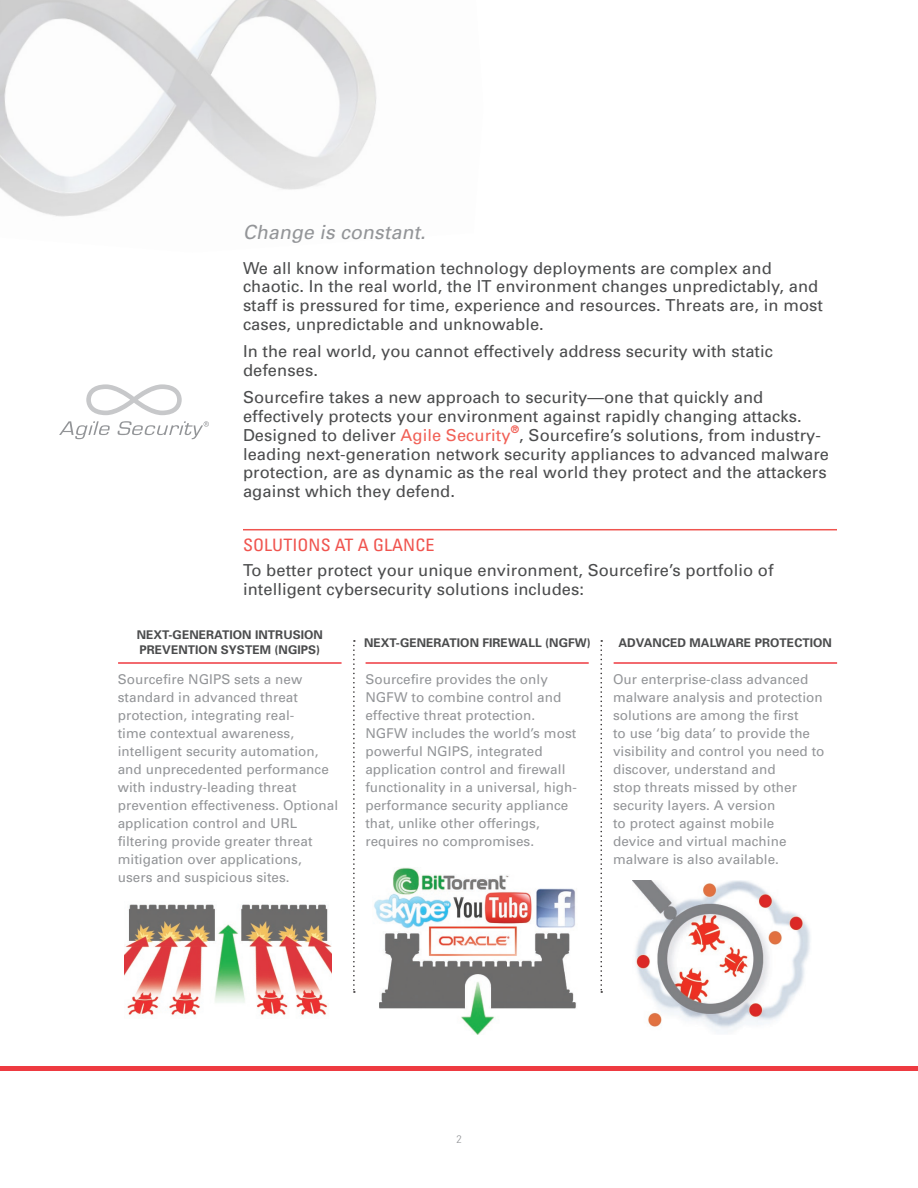
<style>
.page{position:relative;width:918px;height:1188px;background:#fff}
.page>*{position:absolute;margin:0;border:0;box-sizing:border-box;transform-origin:0 0}
.t1{font:italic 19.5px "Univers";color:#939598}
.t2{font:condensed 17.1px "Univers";letter-spacing:.005em;color:#f0544f;scale:1.05 1}
.t3{font:16.5px/18.8px "Univers";letter-spacing:.005em;color:#4b4c4d}
.t4{font:13.5px/18px "Univers";letter-spacing:.005em;color:#939598}
.t5{font:700 12px/15px "Univers";letter-spacing:.005em;color:#4b4c4d}
.t6{font:300 condensed 10.8px "Univers";color:#939598;scale:1.11 1}
.t7{font:700 10.5px "Univers";color:#f16056}
.s1{color:#f16056}
</style>
<div class="page">
<img style="left:0;top:0;width:377px;height:217px">
<hr style="left:243px;top:529px;width:594px;height:1px;background:#f0544f">
<div style="left:0;top:1066px;width:918px;height:5px;background:#ee3a41"></div>
<svg style="left:86px;top:384px;width:96px;height:31px"></svg>
<svg style="left:59px;top:421px;width:51px;height:18px"></svg>
<svg style="left:117px;top:421px;width:92px;height:18px"></svg>
<img style="left:632px;top:881px;width:178px;height:152px">
<img style="left:374px;top:868px;width:202px;height:166px">
<img style="left:125px;top:904px;width:207px;height:111px">
<svg style="left:353px;top:640px;width:2px;height:353px"></svg>
<svg style="left:600px;top:640px;width:2px;height:353px"></svg>
<hr style="left:118px;top:662px;width:224px;height:2px;background:#ee3a41">
<hr style="left:366px;top:662px;width:223px;height:2px;background:#ee3a41">
<hr style="left:614px;top:662px;width:223px;height:2px;background:#ee3a41">
<h1 class="t1" style="left:243px;top:220px;width:188px">Change is constant.</h1>
<p class="t3" style="left:243px;top:258px;width:582px">We all know information technology deployments are complex and chaotic. In the real world, the IT environment changes unpredictably, and staff is pressured for time, experience and resources. Threats are, in most cases, unpredictable and unknowable.</p>
<p class="t3" style="left:243px;top:342px;width:532px">In the real world, you cannot effectively address security with static defenses.</p>
<p class="t3" style="left:243px;top:388px;width:560px">Sourcefire takes a new approach to security—one that quickly and effectively protects your environment against rapidly changing attacks.<br>Designed to deliver <span class="s1">Agile Security</span></p>
<p class="t7" style="left:511px;top:423px;width:10px">®</p>
<p class="t3" style="left:243px;top:425px;width:588px;text-indent:276px">, Sourcefire’s solutions, from industry&shy;leading next-generation network security appliances to advanced malware protection, are as dynamic as the real world they protect and the attackers against which they defend.</p>
<p class="t2" style="left:243px;top:534px;width:184px">SOLUTIONS AT A GLANCE</p>
<p class="t3" style="left:243px;top:560px;width:532px">To better protect your unique environment, Sourcefire’s portfolio of intelligent cybersecurity solutions includes:</p>
<p class="t5" style="left:137px;top:627px;width:186px">NEXT-GENERATION INTRUSION<br>PREVENTION SYSTEM (NGIPS)</p>
<p class="t5" style="left:364px;top:634px;width:228px">NEXT-GEN ERATION FIREWALL (NGFW)</p>
<p class="t5" style="left:618px;top:634px;width:213px">ADVANCED MALWARE PROTECTION</p>
<p class="t4" style="left:118px;top:670px;width:222px">Sourcefire NGIPS sets a new standard in advanced threat protection, integrating real-<br>time contextual awareness, intelligent security automation, and unprecedented performance with industry-leading threat prevention effectiveness. Optional application control and URL filtering provide greater threat mitigation over applications, users and suspicious sites.</p>
<p class="t4" style="left:365px;top:670px;width:213px">Sourcefire provides the only<br>NGFW to combine control and effective threat protection.<br>NGFW includes the world’s most powerful NGIPS, integrated application control and firewall functionality in a universal, high&shy;performance security appliance that, unlike other offerings, requires no compromises.</p>
<p class="t4" style="left:613px;top:670px;width:213px">Our enterprise-class advanced malware analysis and protection solutions are among the first<br>to use ‘big data’ to provide the visibility and control you need to discover, understand and<br>stop threats missed by other security layers. A version<br>to protect against mobile<br>device and virtual machine malware is also available.</p>
<p class="t6" style="left:456px;top:1132px;width:6px">2</p>
</div>
